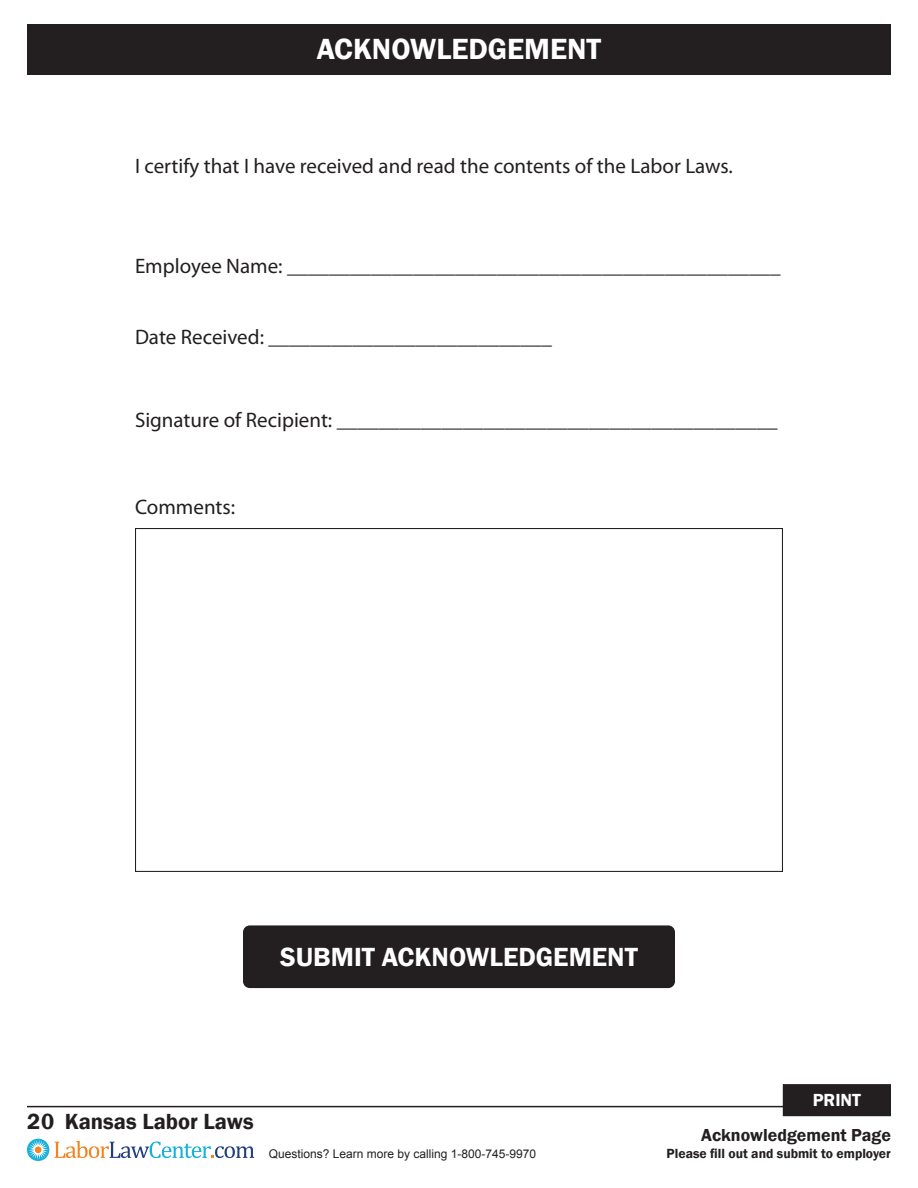
<style>
.page{position:relative;width:918px;height:1188px;background:#fff}
.page>*{position:absolute;margin:0;border:0;box-sizing:border-box;transform-origin:0 0}
.t1{font:600 30px "Franklin Gothic";color:#fff}
.t2{font:600 27px "Franklin Gothic";color:#fff}
.t3{font:600 22.5px "Franklin Gothic";color:#231f20}
.t4{font:21px "Myriad Pro";color:#231f20}
.t5{font:600 18px "Franklin Gothic";color:#fff}
.t6{font:600 17.85px "Franklin Gothic";color:#231f20}
.t7{font:600 13.65px "Franklin Gothic";color:#231f20}
.t8{font:12px "Arial";color:#231f20}
</style>
<div class="page">
<hr style="left:27px;top:1106px;width:864px;height:1px;background:#231f20">
<svg style="left:27px;top:1139px;width:22px;height:22px"></svg>
<div style="left:35px;top:1146px;width:7px;height:7px;background:#f58320;border-radius:50%"></div>
<svg style="left:55px;top:1141px;width:199px;height:17px"></svg>
<div style="left:27px;top:24px;width:864px;height:50px;background:#231f20"></div>
<div style="left:784px;top:1086px;width:106px;height:29px;background:#231f20"></div>
<div style="left:783px;top:1084px;width:108px;height:32px;border:3px solid #231f20"></div>
<div style="left:243px;top:925px;width:432px;height:63px;background:#231f20;border-radius:7px"></div>
<p class="t1" style="left:317px;top:31px;width:286px">ACKNOWLEDGEMENT</p>
<p class="t4" style="left:135px;top:153px;width:599px">I certify that I have received and read the contents of the Labor Laws.</p>
<p class="t4" style="left:135px;top:253px;width:647px">Employee Name: _______________________________________________</p>
<p class="t4" style="left:135px;top:324px;width:418px">Date Received: ___________________________</p>
<p class="t4" style="left:135px;top:407px;width:644px">Signature of Recipient: __________________________________________</p>
<p class="t4" style="left:135px;top:494px;width:102px">Comments:</p>
<p class="t2" style="left:280px;top:941px;width:359px">SUBMIT ACKNOWLEDGEMENT</p>
<p class="t3" style="left:27px;top:1107px;width:228px">20 Kansas Labor Laws</p>
<p class="t8" style="left:269px;top:1146px;width:269px">Questions? Learn more by calling 1-800-745-9970</p>
<p class="t5" style="left:813px;top:1089px;width:50px">PRINT</p>
<p class="t6" style="left:701px;top:1124px;width:191px">Acknowledgement Page</p>
<p class="t7" style="left:667px;top:1146px;width:226px">Please fill out and submit to employer</p>
</div>
